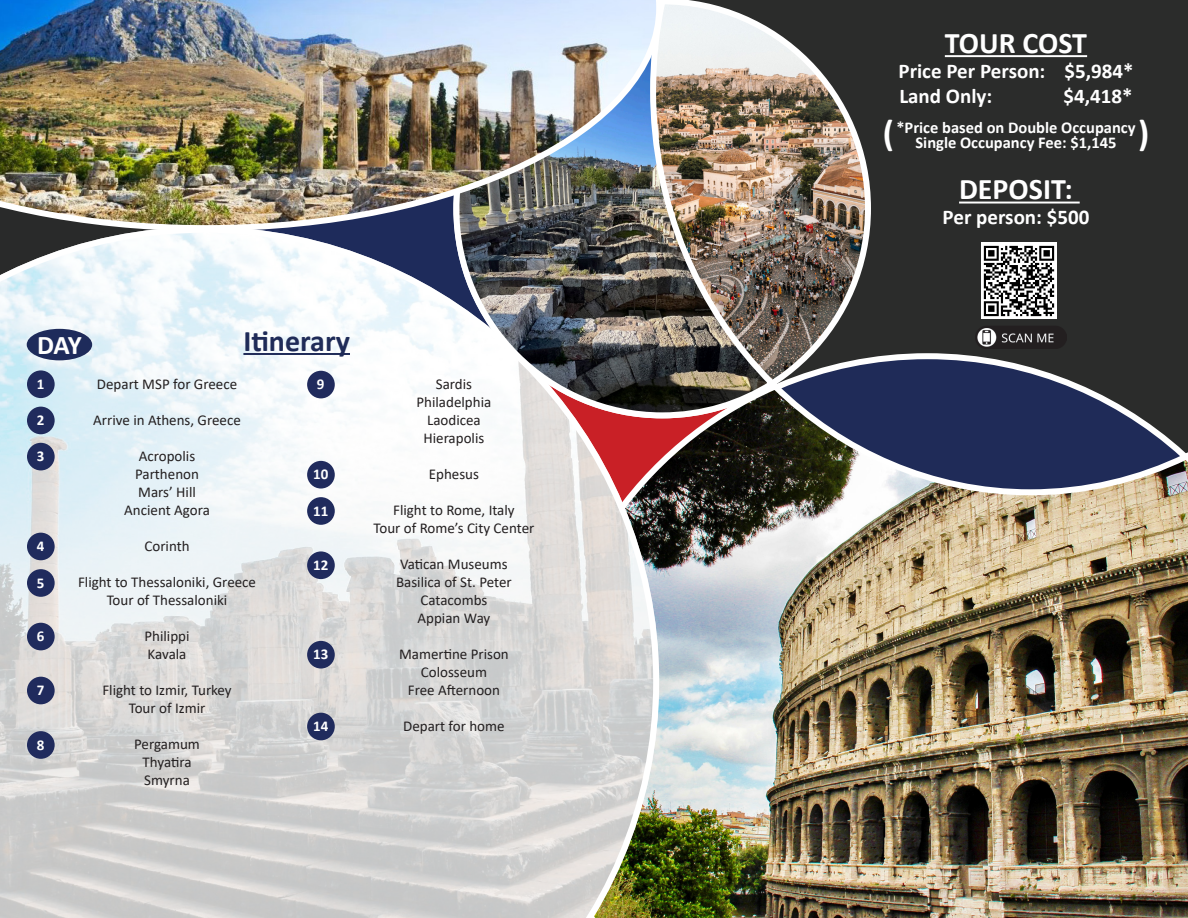
<style>
.page{position:relative;width:1188px;height:918px;background:#fff}
.page>*{position:absolute;margin:0;border:0;box-sizing:border-box;transform-origin:0 0}
.t1{font:700 36px "Calibri";color:#fff}
.t2{font:700 30px "Calibri";color:#fff}
.t3{font:700 30px "Calibri";color:#1f2b58}
.t4{font:700 27px "Calibri";color:#fff}
.t5{font:700 21px "Calibri";color:#fff}
.t6{font:700 16.5px "Calibri";color:#fff}
.t7{font:15px "Calibri";color:#231f20}
.t8{font:700 15px "Calibri";color:#fff}
</style>
<div class="page">
<div style="left:871px;top:0;width:317px;height:353px;background:#2b2c2b"></div>
<svg style="left:871px;top:353px;width:317px;height:26px"></svg>
<img style="left:659px;top:379px;width:529px;height:539px">
<svg style="left:0;top:231px;width:659px;height:687px"></svg>
<img style="left:782px;top:0;width:89px;height:418px">
<img style="left:450px;top:0;width:332px;height:421px">
<img style="left:0;top:0;width:662px;height:231px">
<hr style="left:243px;top:353px;width:107px;height:2px;background:#1f2b58">
<div style="left:27px;top:370px;width:28px;height:28px;background:#202b5d;border-radius:50%"></div>
<div style="left:27px;top:407px;width:28px;height:27px;background:#202b5d;border-radius:50%"></div>
<div style="left:27px;top:443px;width:28px;height:27px;background:#202b5d;border-radius:50%"></div>
<div style="left:27px;top:533px;width:28px;height:27px;background:#202b5d;border-radius:50%"></div>
<div style="left:27px;top:569px;width:28px;height:28px;background:#202b5d;border-radius:50%"></div>
<div style="left:27px;top:623px;width:28px;height:27px;background:#202b5d;border-radius:50%"></div>
<div style="left:27px;top:677px;width:28px;height:27px;background:#202b5d;border-radius:50%"></div>
<div style="left:27px;top:731px;width:28px;height:28px;background:#202b5d;border-radius:50%"></div>
<div style="left:307px;top:371px;width:28px;height:27px;background:#202b5d;border-radius:50%"></div>
<div style="left:307px;top:461px;width:28px;height:28px;background:#202b5d;border-radius:50%"></div>
<div style="left:307px;top:497px;width:28px;height:28px;background:#202b5d;border-radius:50%"></div>
<div style="left:307px;top:551px;width:28px;height:28px;background:#202b5d;border-radius:50%"></div>
<div style="left:27px;top:329px;width:65px;height:31px;background:#1e2b5b;border-radius:50%"></div>
<hr style="left:945px;top:55px;width:142px;height:2px;background:#fff">
<hr style="left:959px;top:202px;width:121px;height:2px;background:#fff">
<img style="left:976px;top:323px;width:90px;height:25px">
<img style="left:981px;top:243px;width:76px;height:75px">
<div style="left:307px;top:641px;width:28px;height:28px;background:#202b5d;border-radius:50%"></div>
<div style="left:307px;top:713px;width:28px;height:27px;background:#202b5d;border-radius:50%"></div>
<p class="t4" style="left:37px;top:325px;width:46px">DAY</p>
<p class="t3" style="left:243px;top:319px;width:108px">Itinerary</p>
<p class="t8" style="left:37px;top:373px;width:9px">1</p>
<p class="t8" style="left:37px;top:410px;width:9px">2</p>
<p class="t8" style="left:37px;top:446px;width:9px">3</p>
<p class="t8" style="left:37px;top:536px;width:9px">4</p>
<p class="t8" style="left:37px;top:572px;width:9px">5</p>
<p class="t8" style="left:37px;top:626px;width:9px">6</p>
<p class="t8" style="left:37px;top:680px;width:9px">7</p>
<p class="t8" style="left:37px;top:734px;width:9px">8</p>
<p class="t7" style="left:97px;top:374px;width:142px">Depart MSP for Greece</p>
<p class="t7" style="left:93px;top:410px;width:149px">Arrive in Athens, Greece</p>
<p class="t7" style="left:139px;top:446px;width:58px">Acropolis</p>
<p class="t7" style="left:135px;top:464px;width:65px">Parthenon</p>
<p class="t7" style="left:138px;top:482px;width:59px">Mars’ Hill</p>
<p class="t7" style="left:124px;top:500px;width:87px">Ancient Agora</p>
<p class="t7" style="left:144px;top:536px;width:47px">Corinth</p>
<p class="t7" style="left:78px;top:572px;width:180px">Flight to Thessaloniki, Greece</p>
<p class="t7" style="left:107px;top:590px;width:122px">Tour of Thessaloniki</p>
<p class="t7" style="left:144px;top:626px;width:47px">Philippi</p>
<p class="t7" style="left:148px;top:644px;width:40px">Kavala</p>
<p class="t7" style="left:102px;top:680px;width:131px">Flight to Izmir, Turkey</p>
<p class="t7" style="left:129px;top:698px;width:78px">Tour of Izmir</p>
<p class="t7" style="left:134px;top:734px;width:67px">Pergamum</p>
<p class="t7" style="left:143px;top:752px;width:50px">Thyatira</p>
<p class="t7" style="left:144px;top:770px;width:47px">Smyrna</p>
<p class="t8" style="left:317px;top:374px;width:9px">9</p>
<p class="t8" style="left:313px;top:464px;width:17px">10</p>
<p class="t8" style="left:313px;top:500px;width:17px">11</p>
<p class="t8" style="left:313px;top:554px;width:17px">12</p>
<p class="t8" style="left:313px;top:644px;width:17px">13</p>
<p class="t8" style="left:313px;top:716px;width:17px">14</p>
<p class="t7" style="left:436px;top:374px;width:38px">Sardis</p>
<p class="t7" style="left:416px;top:392px;width:76px">Philadelphia</p>
<p class="t7" style="left:427px;top:410px;width:55px">Laodicea</p>
<p class="t7" style="left:423px;top:428px;width:62px">Hierapolis</p>
<p class="t7" style="left:429px;top:464px;width:52px">Ephesus</p>
<p class="t7" style="left:393px;top:500px;width:123px">Flight to Rome, Italy</p>
<p class="t7" style="left:373px;top:518px;width:162px">Tour of Rome’s City Center</p>
<p class="t7" style="left:400px;top:554px;width:109px">Vatican Museums</p>
<p class="t7" style="left:396px;top:572px;width:117px">Basilica of St. Peter</p>
<p class="t7" style="left:421px;top:590px;width:68px">Catacombs</p>
<p class="t7" style="left:418px;top:608px;width:74px">Appian Way</p>
<p class="t7" style="left:399px;top:644px;width:111px">Mamertine Prison</p>
<p class="t7" style="left:421px;top:662px;width:68px">Colosseum</p>
<p class="t7" style="left:408px;top:680px;width:94px">Free Afternoon</p>
<p class="t7" style="left:403px;top:716px;width:103px">Depart for home</p>
<p class="t2" style="left:945px;top:22px;width:144px">TOUR COST</p>
<p class="t5" style="left:899px;top:56px;width:236px">Price Per Person: $5,984*</p>
<p class="t5" style="left:899px;top:81px;width:94px">Land Only:</p>
<p class="t5" style="left:1064px;top:81px;width:71px">$4,418*</p>
<p class="t6" style="left:896px;top:116px;width:241px">*Price based on Double Occupancy</p>
<p class="t6" style="left:915px;top:131px;width:203px">Single Occupancy Fee: $1,145</p>
<p class="t2" style="left:959px;top:168px;width:115px">DEPOSIT:</p>
<p class="t5" style="left:943px;top:203px;width:148px">Per person: $500</p>
<p class="t1" style="left:883px;top:107px;width:13px">(</p>
<p class="t1" style="left:1138px;top:107px;width:13px">)</p>
</div>
